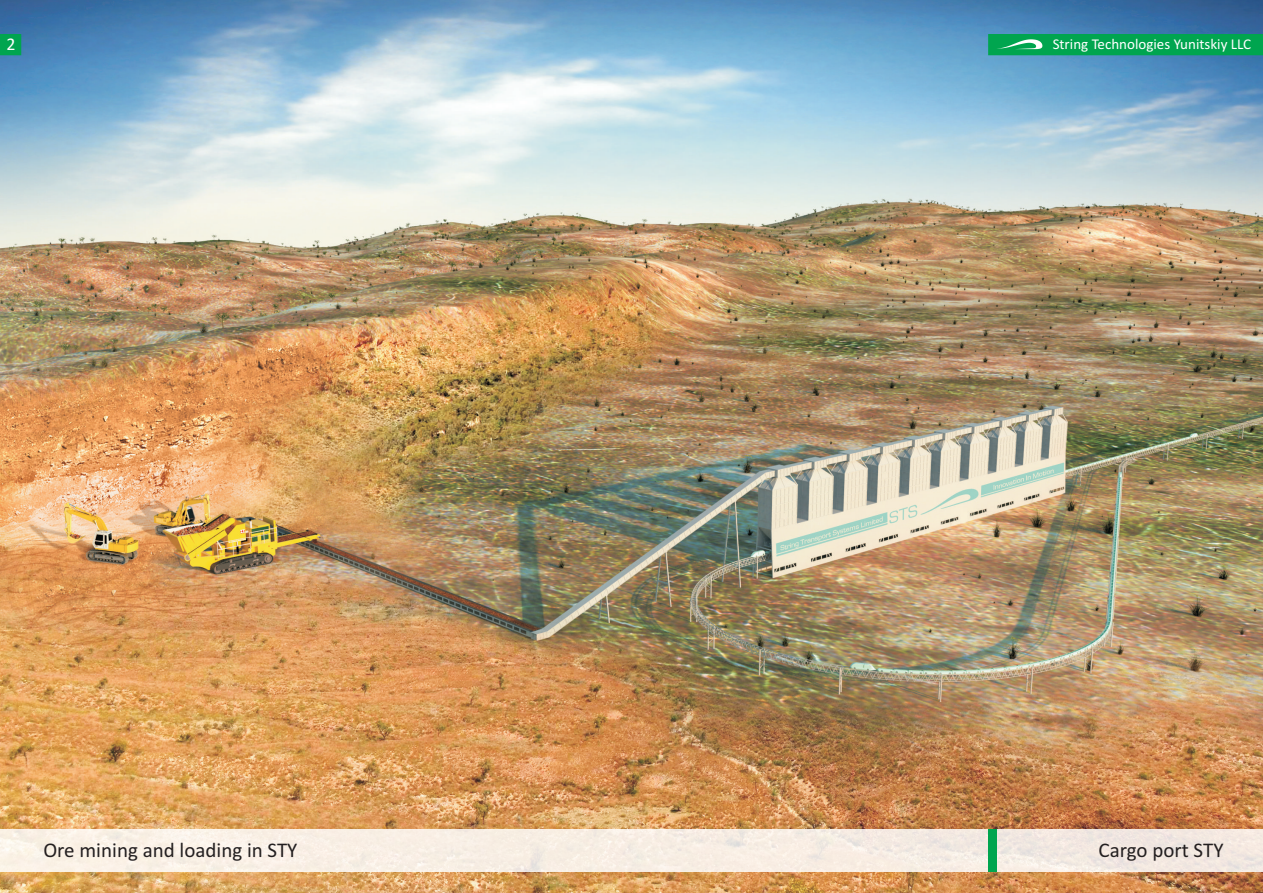
<style>
.page{position:relative;width:1263px;height:893px;background:#fff}
.page>*{position:absolute;margin:0;border:0;box-sizing:border-box;transform-origin:0 0}
.t1{font:21px "Calibri";color:#231f20}
.t2{font:18px "Calibri";color:#fff}
.t3{font:15px "Calibri";color:#fff}
</style>
<div class="page">
<img style="left:0;top:0;width:1263px;height:893px">
<div style="left:0;top:829px;width:1263px;height:43px;background:#f8eee3"></div>
<div style="left:0;top:34px;width:21px;height:21px;background:#00a54f"></div>
<div style="left:988px;top:34px;width:275px;height:21px;background:#00a54f"></div>
<svg style="left:997px;top:39px;width:45px;height:10px"></svg>
<div style="left:988px;top:829px;width:9px;height:43px;background:#00a54f"></div>
<p class="t2" style="left:7px;top:37px;width:11px">2</p>
<p class="t3" style="left:1053px;top:38px;width:200px">String Technologies Yunitskiy LLC</p>
<p class="t1" style="left:43px;top:841px;width:256px">Ore mining and loading in STY</p>
<p class="t1" style="left:1098px;top:841px;width:127px">Cargo port STY</p>
</div>
